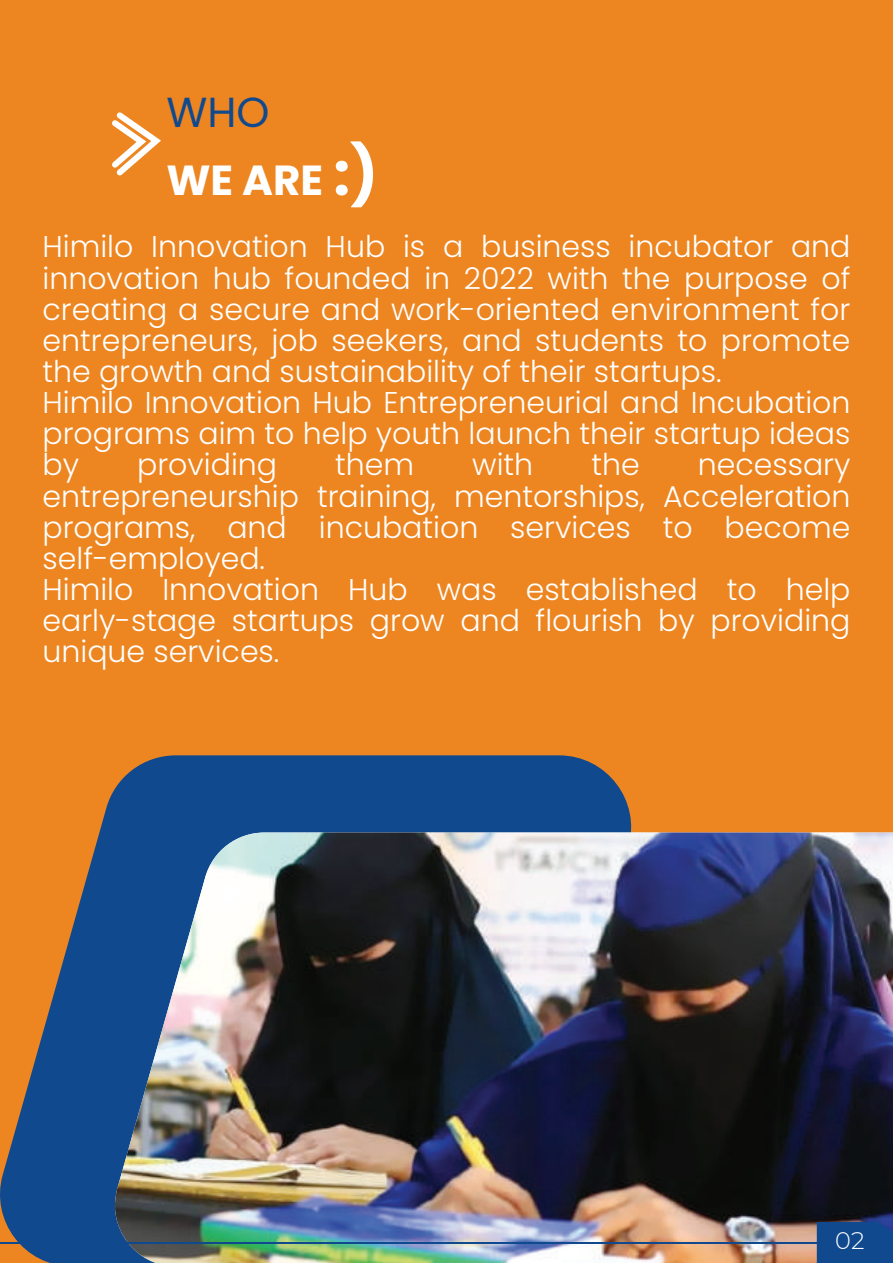
<style>
.page{position:relative;width:893px;height:1263px;background:#ed8621}
.page>*{position:absolute;margin:0;border:0;box-sizing:border-box;transform-origin:0 0}
.t1{font:700 42px/67.5px "Poppins";color:#fff}
.t2{font:300 30px/31.2px "Poppins";color:#fff}
.t3{font:300 24px "Montserrat";color:#fff}
.s1{font-weight:400;color:#11498e}
.s2{font-size:58.8px}
</style>
<div class="page">
<svg style="left:112px;top:112px;width:49px;height:64px"></svg>
<svg style="left:0;top:755px;width:632px;height:508px;fill:#11498e"></svg>
<img style="left:108px;top:832px;width:785px;height:431px">
<div style="left:817px;top:1222px;width:76px;height:41px;background:#11498e"></div>
<hr style="left:0;top:1242px;width:817px;height:1px;background:#11498e">
<h1 class="t1" style="left:166px;top:79px;width:213px"><span class="s1">WHO<br></span>WE ARE <span class="s2">:)</span></h1>
<p class="t2" style="left:43px;top:231px;width:809px">Himilo Innovation Hub is a business incubator and innovation hub founded in 2022 with the purpose of creating a secure and work-oriented environment for entrepreneurs, job seekers, and students to promote the growth and sustainability of their startups.<br>Himilo Innovation Hub Entrepreneurial and Incubation programs aim to help youth launch their startup ideas by</p>
<p class="t2" style="left:137px;top:449px;width:142px">providing</p>
<p class="t2" style="left:335px;top:449px;width:80px">them</p>
<p class="t2" style="left:472px;top:449px;width:62px">with</p>
<p class="t2" style="left:591px;top:449px;width:50px">the</p>
<p class="t2" style="left:43px;top:449px;width:809px;text-indent:655px">necessary entrepreneurship training, mentorships, Acceleration programs, and incubation services to become self-employed.<br>Himilo Innovation Hub was established to help early-stage startups grow and flourish by providing unique services.</p>
<p class="t3" style="left:835px;top:1224px;width:31px">02</p>
</div>
